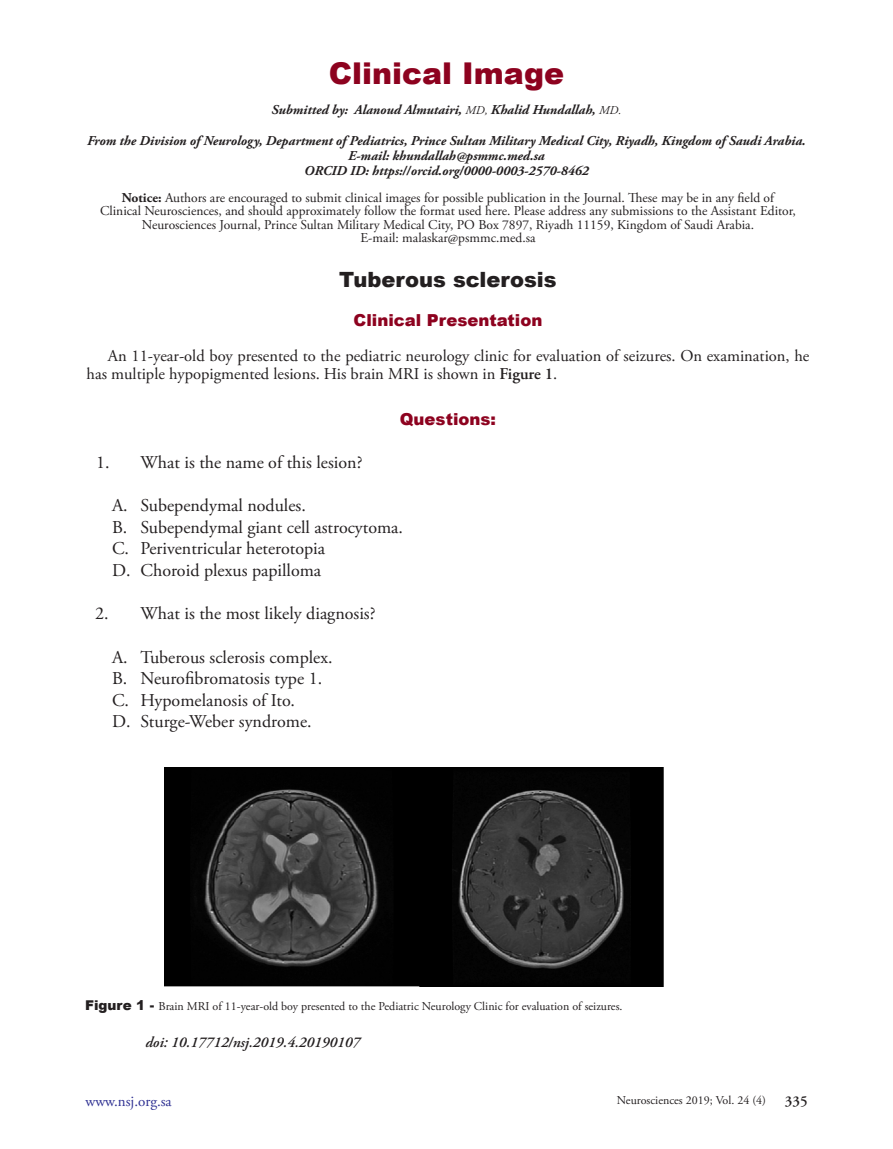
<style>
.page{position:relative;width:893px;height:1149px;background:#fff}
.page>*{position:absolute;margin:0;border:0;box-sizing:border-box;transform-origin:0 0}
.t1{font:900 30px "Arial";color:#8d021f}
.t2{font:900 21px "Arial";color:#231f20}
.t3{font:18px "Adobe Garamond Pro";color:#231f20}
.t4{font:16.5px/18px "Adobe Garamond Pro";color:#231f20}
.t5{font:900 16.5px "Arial";color:#8d021f}
.t6{font:italic 600 15px "Adobe Garamond Pro";color:#231f20}
.t7{font:15px "Adobe Garamond Pro";color:#2e3092}
.t8{font:600 15px "Adobe Garamond Pro";color:#231f20}
.t9{font:13.5px/13.5px "Adobe Garamond Pro";color:#231f20;text-align:center}
.t10{font:italic 700 13.5px/15px "Adobe Garamond Pro";color:#231f20;text-align:center}
.t11{font:12px "Adobe Garamond Pro";color:#231f20}
.s1{font-weight:400;font-size:12px}
.s2{font-weight:700}
.s3{font-weight:600}
.s4{font-family:"Arial";font-weight:900;font-size:13.5px}
</style>
<div class="page">
<img style="left:165px;top:767px;width:499px;height:219px">
<p class="t1" style="left:329px;top:52px;width:237px">Clinical Image</p>
<p class="t10" style="left:272px;top:103px;width:351px">Submitted by: Alanoud Almutairi, <span class="s1">MD,</span> Khalid Hundallah, <span class="s1">MD.</span></p>
<p class="t10" style="left:87px;top:133px;width:720px">From the Division of Neurology, Department of Pediatrics, Prince Sultan Military Medical City, Riyadh, Kingdom of Saudi Arabia.<br>E-mail: khundallah@psmmc.med.sa</p>
<p class="t10" style="left:304px;top:163px;width:286px">ORCID ID: https://orcid.org/0000-0003-2570-8462</p>
<p class="t9" style="left:100px;top:191px;width:697px"><span class="s2">Notice:</span> Authors are encouraged to submit clinical images for possible publication in the Journal. These may be in any field of<br>Clinical Neurosciences, and should approximately follow the format used here. Please address any submissions to the Assistant Editor,<br>Neurosciences Journal, Prince Sultan Military Medical City, PO Box 7897, Riyadh 11159, Kingdom of Saudi Arabia.</p>
<p class="t9" style="left:360px;top:232px;width:177px">E-mail: malaskar@psmmc.med.sa</p>
<p class="t2" style="left:339px;top:264px;width:219px">Tuberous sclerosis</p>
<p class="t5" style="left:354px;top:308px;width:190px">Clinical Presentation</p>
<p class="t4" style="left:87px;top:347px;width:724px;text-indent:21px">An 11-year-old boy presented to the pediatric neurology clinic for evaluation of seizures. On examination, he has multiple hypopigmented lesions. His brain MRI is shown in <span class="s3">Figure 1</span>.</p>
<p class="t5" style="left:400px;top:407px;width:98px">Questions:</p>
<p class="t3" style="left:96px;top:451px;width:268px">1. What is the name of this lesion?</p>
<p class="t3" style="left:112px;top:494px;width:195px">A. Subependymal nodules.</p>
<p class="t3" style="left:112px;top:516px;width:292px">B. Subependymal giant cell astrocytoma.</p>
<p class="t3" style="left:112px;top:537px;width:215px">C. Periventricular heterotopia</p>
<p class="t3" style="left:112px;top:559px;width:211px">D. Choroid plexus papilloma</p>
<p class="t3" style="left:95px;top:602px;width:282px">2. What is the most likely diagnosis?</p>
<p class="t3" style="left:112px;top:645px;width:222px">A. Tuberous sclerosis complex.</p>
<p class="t3" style="left:112px;top:667px;width:212px">B. Neurofibromatosis type 1.</p>
<p class="t3" style="left:112px;top:689px;width:184px">C. Hypomelanosis of Ito.</p>
<p class="t3" style="left:112px;top:710px;width:201px">D. Sturge-Weber syndrome.</p>
<p class="t11" style="left:85px;top:998px;width:539px"><span class="s4">Figure 1 -</span> Brain MRI of 11-year-old boy presented to the Pediatric Neurology Clinic for evaluation of seizures.</p>
<p class="t6" style="left:145px;top:1033px;width:216px">doi: 10.17712/nsj.2019.4.20190107</p>
<p class="t7" style="left:86px;top:1091px;width:88px">www.nsj.org.sa</p>
<p class="t11" style="left:617px;top:1092px;width:151px">Neurosciences 2019; Vol. 24 (4)</p>
<p class="t8" style="left:785px;top:1092px;width:24px">335</p>
</div>
